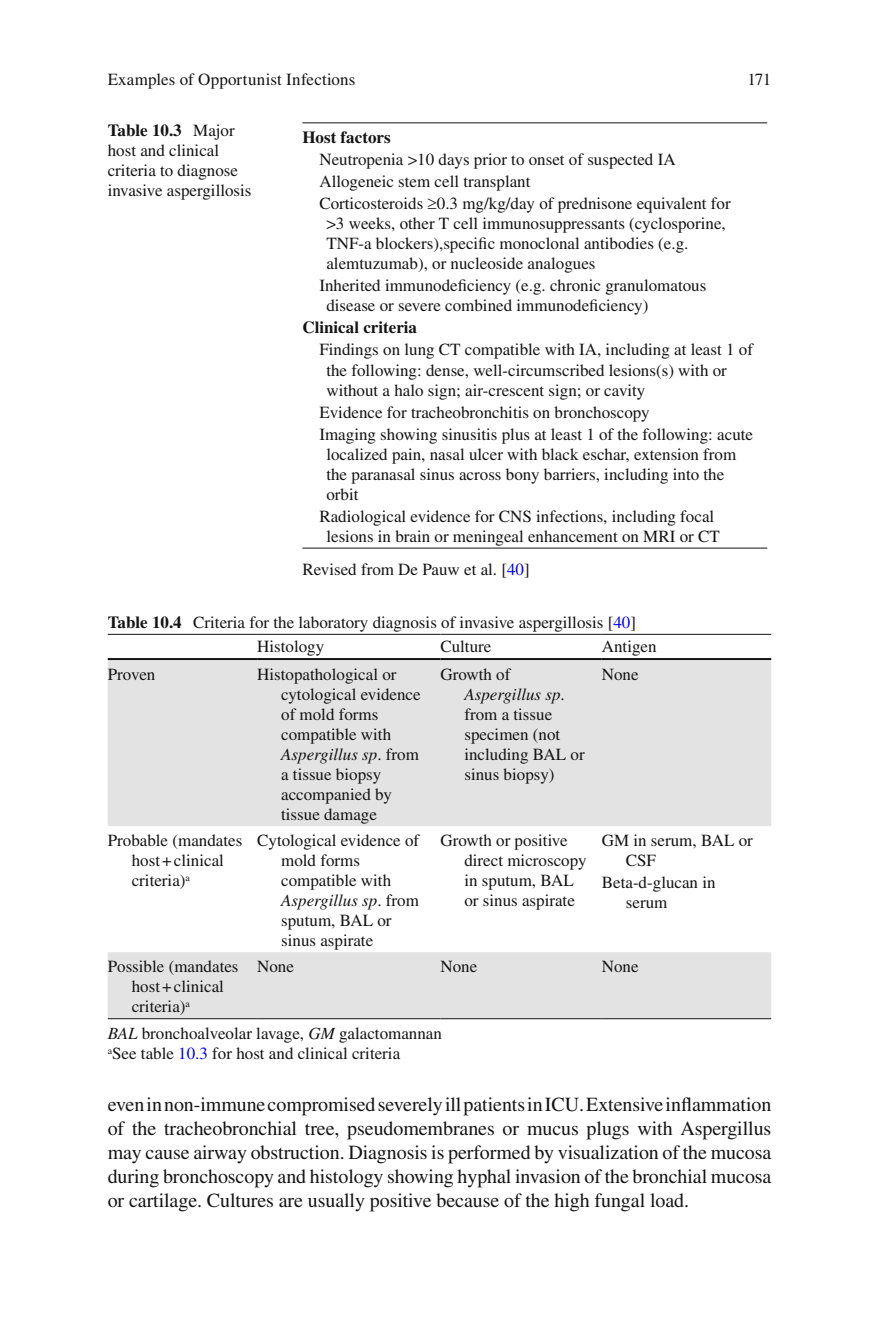
<style>
.page{position:relative;width:879px;height:1333px;background:#fff}
.page>*{position:absolute;margin:0;border:0;box-sizing:border-box;transform-origin:0 0}
.t1{font:20px/24px "Times";letter-spacing:-.005em;color:#131413;text-align:justify}
.t2{font:17px/20px "Times";color:#131413}
.t3{font:700 17px "Times";color:#131413}
.s1{font-weight:700}
.s2{color:#00f}
.s3{font-style:italic}
</style>
<div class="page">
<svg style="left:108px;top:660px;width:663px;height:358px;fill:#e3e3e3"></svg>
<hr style="left:440px;top:1018px;width:162px;height:1px;background:#131413">
<hr style="left:257px;top:1018px;width:183px;height:1px;background:#131413">
<hr style="left:602px;top:1018px;width:169px;height:1px;background:#131413">
<hr style="left:108px;top:1018px;width:149px;height:1px;background:#131413">
<hr style="left:257px;top:633px;width:183px;height:1px;background:#131413">
<hr style="left:257px;top:658px;width:183px;height:2px;background:#131413">
<hr style="left:440px;top:633px;width:162px;height:1px;background:#131413">
<hr style="left:440px;top:658px;width:162px;height:2px;background:#131413">
<hr style="left:602px;top:633px;width:169px;height:1px;background:#131413">
<hr style="left:602px;top:658px;width:169px;height:2px;background:#131413">
<hr style="left:108px;top:633px;width:149px;height:1px;background:#131413">
<hr style="left:108px;top:658px;width:149px;height:2px;background:#131413">
<hr style="left:302px;top:547px;width:465px;height:1px;background:#131413">
<hr style="left:302px;top:122px;width:465px;height:1px;background:#131413">
<p class="t2" style="left:108px;top:71px;width:249px">Examples of Opportunist Infections</p>
<p class="t2" style="left:747px;top:71px;width:25px">171</p>
<p class="t2" style="left:108px;top:121px;width:145px"><span class="s1">Table 10.3</span> Major host and clinical criteria to diagnose invasive aspergillosis</p>
<p class="t3" style="left:302px;top:131px;width:90px">Host factors</p>
<p class="t2" style="left:319px;top:150px;width:413px;line-height:22px">Neutropenia &gt;10 days prior to onset of suspected IA<br>Allogeneic stem cell transplant<br>Corticosteroids 0.3 mg/kg/day of prednisone equivalent for</p>
<p class="t2" style="left:326px;top:215px;width:401px">&gt;3 weeks, other T cell immunosuppressants (cyclosporine,<br>TNF-a blockers),speci fi c monoclonal antibodies (e.g. alemtuzumab), or nucleoside analogues</p>
<p class="t2" style="left:326px;top:277px;width:381px;text-indent:-7px">Inherited immunode fi ciency (e.g. chronic granulomatous disease or severe combined immunode fi ciency)</p>
<p class="t3" style="left:302px;top:321px;width:116px">Clinical criteria</p>
<p class="t2" style="left:326px;top:341px;width:428px;text-indent:-7px">Findings on lung CT compatible with IA, including at least 1 of the following: dense, well-circumscribed lesions(s) with or without a halo sign; air-crescent sign; or cavity</p>
<p class="t2" style="left:319px;top:402px;width:435px;line-height:22px">Evidence for tracheobronchitis on bronchoscopy<br>Imaging showing sinusitis plus at least 1 of the following: acute</p>
<p class="t2" style="left:326px;top:445px;width:411px">localized pain, nasal ulcer with black eschar, extension from the paranasal sinus across bony barriers, including into the orbit</p>
<p class="t2" style="left:319px;top:507px;width:402px;text-align:center">Radiological evidence for CNS infections, including focal lesions in brain or meningeal enhancement on MRI or CT</p>
<p class="t2" style="left:302px;top:560px;width:229px">Revised from De Pauw et al. [ <span class="s2">40</span> ]</p>
<p class="t2" style="left:257px;top:611px;width:380px;line-height:24.2px;text-indent:-149px"><span class="s1">Table 10.4</span> Criteria for the laboratory diagnosis of invasive aspergillosis [ <span class="s2">40</span> ]<br>Histology</p>
<p class="t2" style="left:440px;top:638px;width:52px">Culture</p>
<p class="t2" style="left:602px;top:638px;width:56px">Antigen</p>
<p class="t2" style="left:108px;top:666px;width:49px">Proven</p>
<p class="t2" style="left:281px;top:666px;width:141px;text-indent:-24px">Histopathological or cytological evidence of mold forms compatible with<br><span class="s3">Aspergillus sp</span> . from a tissue biopsy accompanied by tissue damage</p>
<p class="t2" style="left:464px;top:666px;width:122px;text-indent:-24px">Growth of<br><span class="s3">Aspergillus sp</span> . from a tissue specimen (not including BAL or sinus biopsy)</p>
<p class="t2" style="left:602px;top:666px;width:38px">None</p>
<p class="t2" style="left:132px;top:832px;width:112px;text-indent:-24px">Probable (mandates host + clinical criteria) <sup>a</sup></p>
<p class="t2" style="left:281px;top:832px;width:139px;text-indent:-24px">Cytological evidence of mold forms compatible with<br><span class="s3">Aspergillus sp</span> . from sputum, BAL or sinus aspirate</p>
<p class="t2" style="left:464px;top:832px;width:124px;text-indent:-24px">Growth or positive direct microscopy in sputum, BAL or sinus aspirate</p>
<p class="t2" style="left:626px;top:832px;width:128px;text-indent:-24px">GM in serum, BAL or<br>CSF</p>
<p class="t2" style="left:626px;top:874px;width:91px;text-indent:-24px">Beta-d-glucan in serum</p>
<p class="t2" style="left:132px;top:958px;width:108px;text-indent:-24px">Possible (mandates host + clinical criteria) <sup>a</sup></p>
<p class="t2" style="left:257px;top:958px;width:38px">None</p>
<p class="t2" style="left:440px;top:958px;width:38px">None</p>
<p class="t2" style="left:602px;top:958px;width:38px">None</p>
<p class="t2" style="left:108px;top:1025px;width:336px"><span class="s3">BAL</span> bronchoalveolar lavage, <span class="s3">GM</span> galactomannan <sup>a</sup> See table <span class="s2">10.3</span> for host and clinical criteria</p>
<p class="t1" style="left:108px;top:1094px;width:665px">even in non-immune compromised severely ill patients in ICU. Extensive in fl ammation of the tracheobronchial tree, pseudomembranes or mucus plugs with Aspergillus may cause airway obstruction. Diagnosis is performed by visualization of the mucosa during bronchoscopy and histology showing hyphal invasion of the bronchial mucosa or cartilage. Cultures are usually positive because of the high fungal load.</p>
</div>
